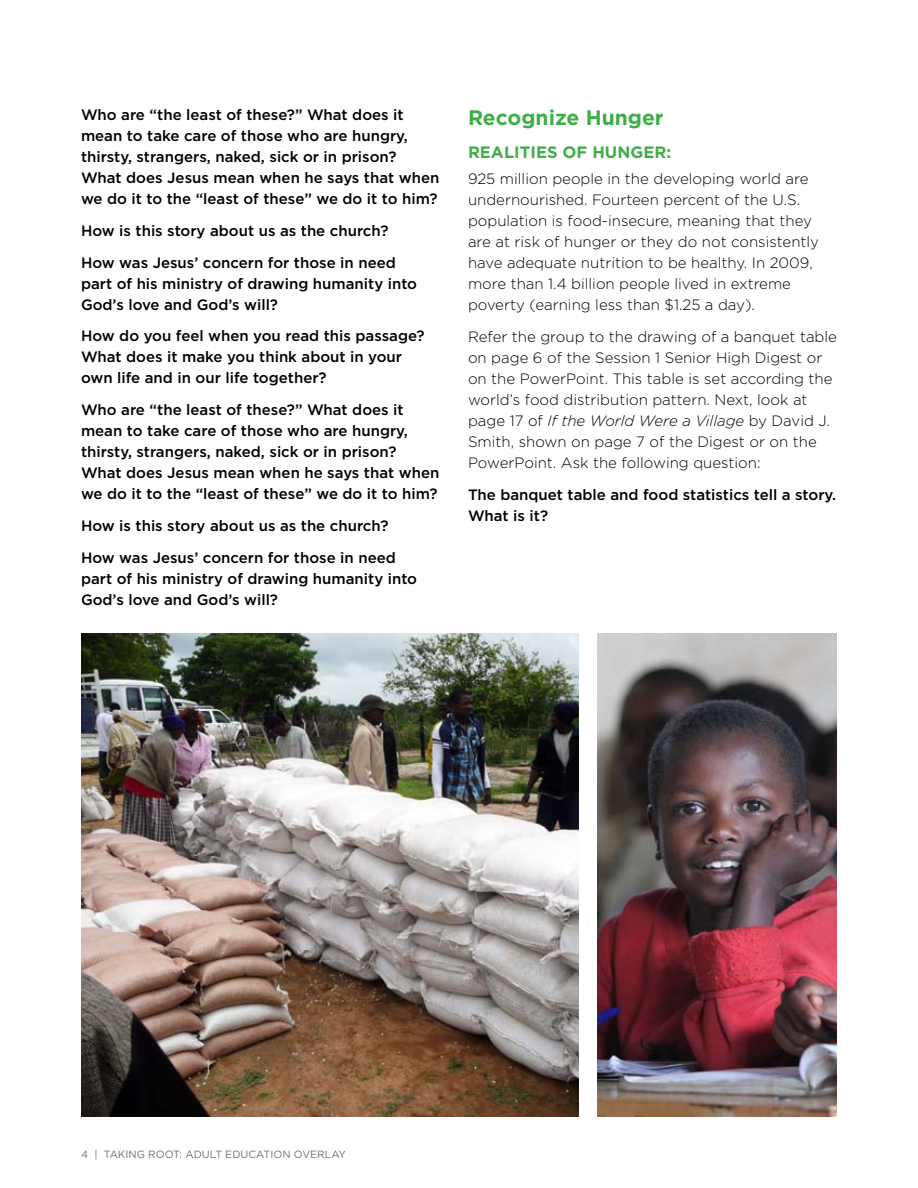
<style>
.page{position:relative;width:918px;height:1188px;background:#fff}
.page>*{position:absolute;margin:0;border:0;box-sizing:border-box;transform-origin:0 0}
.t1{font:700 21px "Gotham";color:#41ad49}
.t2{font:700 16.5px "Gotham";color:#41ad49}
.t3{font:500 15px/21px "Gotham";color:#000}
.t4{font:300 15px/21px "Gotham";color:#000}
.t5{font:10.5px "Gotham";color:#6d6f71}
.s1{font-style:italic}
</style>
<div class="page">
<img style="left:81px;top:633px;width:498px;height:484px">
<img style="left:597px;top:633px;width:240px;height:484px">
<p class="t3" style="left:81px;top:104px;width:360px">Who are “the least of these?” What does it mean to take care of those who are hungry, thirsty, strangers, naked, sick or in prison?<br>What does Jesus mean when he says that when we do it to the “least of these” we do it to him?</p>
<p class="t3" style="left:81px;top:214px;width:316px;line-height:31.8px">How is this story about us as the church?<br>How was Jesus’ concern for those in need</p>
<p class="t3" style="left:81px;top:273px;width:338px">part of his ministry of drawing humanity into<br>God’s love and God’s will?</p>
<p class="t3" style="left:81px;top:325px;width:345px">How do you feel when you read this passage?<br>What does it make you think about in your own life and in our life together?</p>
<p class="t3" style="left:81px;top:399px;width:360px">Who are “the least of these?” What does it mean to take care of those who are hungry, thirsty, strangers, naked, sick or in prison?<br>What does Jesus mean when he says that when we do it to the “least of these” we do it to him?</p>
<p class="t3" style="left:81px;top:510px;width:316px;line-height:31.8px">How is this story about us as the church?<br>How was Jesus’ concern for those in need</p>
<p class="t3" style="left:81px;top:568px;width:338px">part of his ministry of drawing humanity into<br>God’s love and God’s will?</p>
<h1 class="t1" style="left:468px;top:103px;width:197px">Recognize H unger</h1>
<p class="t2" style="left:468px;top:141px;width:205px">Realities of H unger:</p>
<p class="t4" style="left:468px;top:168px;width:353px">925 million people in the developing world are undernourished. Fourteen percent of the U.S. population is food-insecure, meaning that they are at risk of hunger or they do not consistently have adequate nutrition to be healthy. In 2009, more than 1.4 billion people lived in extreme poverty (earning less than $1.25 a day).</p>
<p class="t4" style="left:468px;top:326px;width:371px">Refer the group to the drawing of a banquet table on page 6 of the Session 1 Senior High Digest or on the PowerPoint. This table is set according the world’s food distribution pattern. Next, look at page 17 of <span class="s1">If the World Were a Village</span> by David J.<br>Smith, shown on page 7 of the Digest or on the PowerPoint. Ask the following question:</p>
<p class="t3" style="left:468px;top:484px;width:370px">The banquet table and food statistics tell a story.<br>What is it?</p>
<p class="t5" style="left:81px;top:1147px;width:266px">4 | TAKING ROOT: ADULT EDUCATION OVERLAY</p>
</div>
